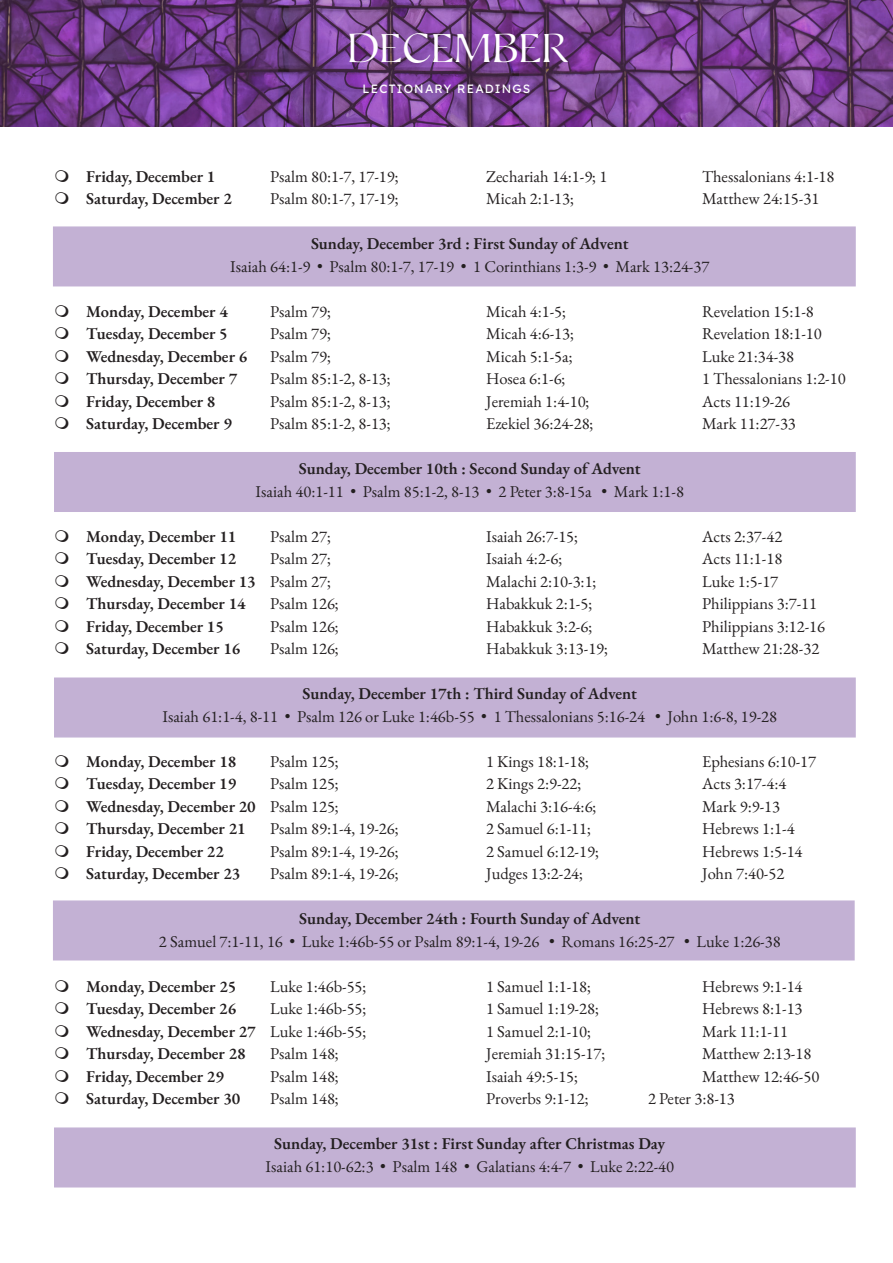
<style>
.page{position:relative;width:893px;height:1263px;background:#fff}
.page>*{position:absolute;margin:0;border:0;box-sizing:border-box;transform-origin:0 0}
.Left_Side_Header{font:40.5px "Seaker";color:#fff}
.t1{font:16.5px/22.5px "EB Garamond";color:#231f20;text-align:center}
.t2{font:600 16.5px "EB Garamond";color:#231f20}
.Subheading_-_Lexend{font:12px "Lexend";letter-spacing:.1em;color:#fff}
.s1{font-weight:600}
.s2{font-weight:400}
</style>
<div class="page">
<div style="left:54px;top:1127px;width:802px;height:60px;background:#c3b1d4"></div>
<div style="left:53px;top:900px;width:802px;height:60px;background:#c3b1d4"></div>
<div style="left:54px;top:677px;width:802px;height:60px;background:#c3b1d4"></div>
<div style="left:54px;top:452px;width:802px;height:60px;background:#c3b1d4"></div>
<div style="left:53px;top:226px;width:803px;height:60px;background:#c3b1d4"></div>
<img style="left:0;top:0;width:893px;height:127px">
<p class="Left_Side_Header" style="left:347px;top:21px;width:223px">DECEMBER</p>
<p class="Subheading_-_Lexend" style="left:362px;top:80px;width:169px">LECTIONARY READINGS</p>
<p class="t2" style="left:86px;top:165px;width:131px">Friday, December 1</p>
<p class="t1" style="left:270px;top:165px;width:130px">Psalm 80:1-7, 17-19;</p>
<p class="t1" style="left:486px;top:165px;width:123px">Zechariah 14:1-9; 1</p>
<p class="t1" style="left:702px;top:165px;width:134px">Thessalonians 4:1-18</p>
<p class="t2" style="left:86px;top:188px;width:147px">Saturday, December 2</p>
<p class="t1" style="left:270px;top:187px;width:130px">Psalm 80:1-7, 17-19;</p>
<p class="t1" style="left:486px;top:187px;width:89px">Micah 2:1-13;</p>
<p class="t1" style="left:702px;top:187px;width:119px">Matthew 24:15-31</p>
<p class="t2" style="left:311px;top:233px;width:319px">Sunday, December 3rd : First Sunday of Advent</p>
<p class="t1" style="left:230px;top:255px;width:480px">Isaiah 64:1-9 • Psalm 80:1-7, 17-19 • 1 Corinthians 1:3-9 • Mark 13:24-37</p>
<p class="t2" style="left:86px;top:300px;width:143px">Monday, December 4</p>
<p class="t1" style="left:270px;top:300px;width:62px">Psalm 79;</p>
<p class="t1" style="left:486px;top:300px;width:81px">Micah 4:1-5;</p>
<p class="t1" style="left:702px;top:300px;width:113px">Revelation 15:1-8</p>
<p class="t2" style="left:86px;top:323px;width:143px">Tuesday, December 5</p>
<p class="t1" style="left:270px;top:322px;width:62px">Psalm 79;</p>
<p class="t1" style="left:486px;top:322px;width:89px">Micah 4:6-13;</p>
<p class="t1" style="left:702px;top:322px;width:121px">Revelation 18:1-10</p>
<p class="t2" style="left:86px;top:345px;width:163px">Wednesday, December 6</p>
<p class="t1" style="left:270px;top:345px;width:62px">Psalm 79;</p>
<p class="t1" style="left:486px;top:345px;width:88px">Micah 5:1-5a;</p>
<p class="t1" style="left:702px;top:345px;width:93px">Luke 21:34-38</p>
<p class="t2" style="left:86px;top:368px;width:152px">Thursday, December 7</p>
<p class="t1" style="left:270px;top:367px;width:122px">Psalm 85:1-2, 8-13;</p>
<p class="t1" style="left:486px;top:367px;width:81px">Hosea 6:1-6;</p>
<p class="t1" style="left:702px;top:367px;width:145px">1 Thessalonians 1:2-10</p>
<p class="t2" style="left:86px;top:390px;width:131px">Friday, December 8</p>
<p class="t1" style="left:270px;top:390px;width:122px">Psalm 85:1-2, 8-13;</p>
<p class="t1" style="left:486px;top:390px;width:105px">Jeremiah 1:4-10;</p>
<p class="t1" style="left:702px;top:390px;width:90px">Acts 11:19-26</p>
<p class="t2" style="left:86px;top:413px;width:147px">Saturday, December 9</p>
<p class="t1" style="left:270px;top:412px;width:122px">Psalm 85:1-2, 8-13;</p>
<p class="t1" style="left:486px;top:412px;width:109px">Ezekiel 36:24-28;</p>
<p class="t1" style="left:702px;top:412px;width:95px">Mark 11:27-33</p>
<p class="t1" style="left:256px;top:457px;width:430px"><span class="s1">Sunday, December 10th : Second Sunday of Advent<br></span>Isaiah 40:1-11 • Psalm 85:1-2, 8-13 • 2 Peter 3:8-15a • Mark 1:1-8</p>
<p class="t2" style="left:86px;top:525px;width:152px">Monday, December 11</p>
<p class="t1" style="left:270px;top:525px;width:62px">Psalm 27;</p>
<p class="t1" style="left:486px;top:525px;width:93px">Isaiah 26:7-15;</p>
<p class="t1" style="left:702px;top:525px;width:82px">Acts 2:37-42</p>
<p class="t2" style="left:86px;top:548px;width:151px">Tuesday, December 12</p>
<p class="t1" style="left:270px;top:547px;width:62px">Psalm 27;</p>
<p class="t1" style="left:486px;top:547px;width:78px">Isaiah 4:2-6;</p>
<p class="t1" style="left:702px;top:547px;width:82px">Acts 11:1-18</p>
<p class="t2" style="left:86px;top:570px;width:246px">Wednesday, December 13 <span class="s2">Psalm 27;</span></p>
<p class="t1" style="left:486px;top:570px;width:112px">Malachi 2:10-3:1;</p>
<p class="t1" style="left:702px;top:570px;width:78px">Luke 1:5-17</p>
<p class="t2" style="left:86px;top:593px;width:161px">Thursday, December 14</p>
<p class="t1" style="left:270px;top:592px;width:70px">Psalm 126;</p>
<p class="t1" style="left:486px;top:592px;width:108px">Habakkuk 2:1-5;</p>
<p class="t1" style="left:702px;top:592px;width:117px">Philippians 3:7-11</p>
<p class="t2" style="left:86px;top:615px;width:139px">Friday, December 15</p>
<p class="t1" style="left:270px;top:615px;width:70px">Psalm 126;</p>
<p class="t1" style="left:486px;top:615px;width:108px">Habakkuk 3:2-6;</p>
<p class="t1" style="left:702px;top:615px;width:124px">Philippians 3:12-16</p>
<p class="t2" style="left:86px;top:638px;width:156px">Saturday, December 16</p>
<p class="t1" style="left:270px;top:637px;width:70px">Psalm 126;</p>
<p class="t1" style="left:486px;top:637px;width:123px">Habakkuk 3:13-19;</p>
<p class="t1" style="left:702px;top:637px;width:119px">Matthew 21:28-32</p>
<p class="t1" style="left:162px;top:682px;width:616px"><span class="s1">Sunday, December 17th : Third Sunday of Advent<br></span>Isaiah 61:1-4, 8-11 • Psalm 126 or Luke 1:46b-55 • 1 Thessalonians 5:16-24 • John 1:6-8, 19-28</p>
<p class="t2" style="left:86px;top:750px;width:152px">Monday, December 18</p>
<p class="t1" style="left:270px;top:750px;width:70px">Psalm 125;</p>
<p class="t1" style="left:486px;top:750px;width:104px">1 Kings 18:1-18;</p>
<p class="t1" style="left:702px;top:750px;width:116px">Ephesians 6:10-17</p>
<p class="t2" style="left:86px;top:773px;width:151px">Tuesday, December 19</p>
<p class="t1" style="left:270px;top:772px;width:70px">Psalm 125;</p>
<p class="t1" style="left:486px;top:772px;width:97px">2 Kings 2:9-22;</p>
<p class="t1" style="left:702px;top:772px;width:86px">Acts 3:17-4:4</p>
<p class="t2" style="left:86px;top:795px;width:254px">Wednesday, December 20 <span class="s2">Psalm 125;</span></p>
<p class="t1" style="left:486px;top:795px;width:112px">Malachi 3:16-4:6;</p>
<p class="t1" style="left:702px;top:795px;width:79px">Mark 9:9-13</p>
<p class="t2" style="left:86px;top:818px;width:161px">Thursday, December 21</p>
<p class="t1" style="left:270px;top:817px;width:130px">Psalm 89:1-4, 19-26;</p>
<p class="t1" style="left:486px;top:817px;width:106px">2 Samuel 6:1-11;</p>
<p class="t1" style="left:702px;top:817px;width:94px">Hebrews 1:1-4</p>
<p class="t2" style="left:86px;top:840px;width:139px">Friday, December 22</p>
<p class="t1" style="left:270px;top:840px;width:130px">Psalm 89:1-4, 19-26;</p>
<p class="t1" style="left:486px;top:840px;width:114px">2 Samuel 6:12-19;</p>
<p class="t1" style="left:702px;top:840px;width:102px">Hebrews 1:5-14</p>
<p class="t2" style="left:86px;top:863px;width:156px">Saturday, December 23</p>
<p class="t1" style="left:270px;top:862px;width:130px">Psalm 89:1-4, 19-26;</p>
<p class="t1" style="left:486px;top:862px;width:98px">Judges 13:2-24;</p>
<p class="t1" style="left:702px;top:862px;width:84px">John 7:40-52</p>
<p class="t1" style="left:159px;top:907px;width:623px"><span class="s1">Sunday, December 24th : Fourth Sunday of Advent<br></span>2 Samuel 7:1-11, 16 • Luke 1:46b-55 or Psalm 89:1-4, 19-26 • Romans 16:25-27 • Luke 1:26-38</p>
<p class="t2" style="left:86px;top:975px;width:152px">Monday, December 25</p>
<p class="t1" style="left:270px;top:975px;width:98px">Luke 1:46b-55;</p>
<p class="t1" style="left:486px;top:975px;width:106px">1 Samuel 1:1-18;</p>
<p class="t1" style="left:702px;top:975px;width:102px">Hebrews 9:1-14</p>
<p class="t2" style="left:86px;top:998px;width:151px">Tuesday, December 26</p>
<p class="t1" style="left:270px;top:997px;width:98px">Luke 1:46b-55;</p>
<p class="t1" style="left:486px;top:997px;width:114px">1 Samuel 1:19-28;</p>
<p class="t1" style="left:702px;top:997px;width:102px">Hebrews 8:1-13</p>
<p class="t2" style="left:86px;top:1020px;width:282px">Wednesday, December 27 <span class="s2">Luke 1:46b-55;</span></p>
<p class="t1" style="left:486px;top:1020px;width:106px">1 Samuel 2:1-10;</p>
<p class="t1" style="left:702px;top:1020px;width:87px">Mark 11:1-11</p>
<p class="t2" style="left:86px;top:1043px;width:161px">Thursday, December 28</p>
<p class="t1" style="left:270px;top:1042px;width:70px">Psalm 148;</p>
<p class="t1" style="left:486px;top:1042px;width:121px">Jeremiah 31:15-17;</p>
<p class="t1" style="left:702px;top:1042px;width:111px">Matthew 2:13-18</p>
<p class="t2" style="left:86px;top:1065px;width:139px">Friday, December 29</p>
<p class="t1" style="left:270px;top:1065px;width:70px">Psalm 148;</p>
<p class="t1" style="left:486px;top:1065px;width:93px">Isaiah 49:5-15;</p>
<p class="t1" style="left:702px;top:1065px;width:119px">Matthew 12:46-50</p>
<p class="t2" style="left:86px;top:1088px;width:156px">Saturday, December 30</p>
<p class="t1" style="left:270px;top:1087px;width:70px">Psalm 148;</p>
<p class="t1" style="left:486px;top:1087px;width:104px">Proverbs 9:1-12;</p>
<p class="t1" style="left:648px;top:1087px;width:88px">2 Peter 3:8-13</p>
<p class="t1" style="left:266px;top:1132px;width:410px"><span class="s1">Sunday, December 31st : First Sunday after Christmas Day<br></span>Isaiah 61:10-62:3 • Psalm 148 • Galatians 4:4-7 • Luke 2:22-40</p>
</div>
